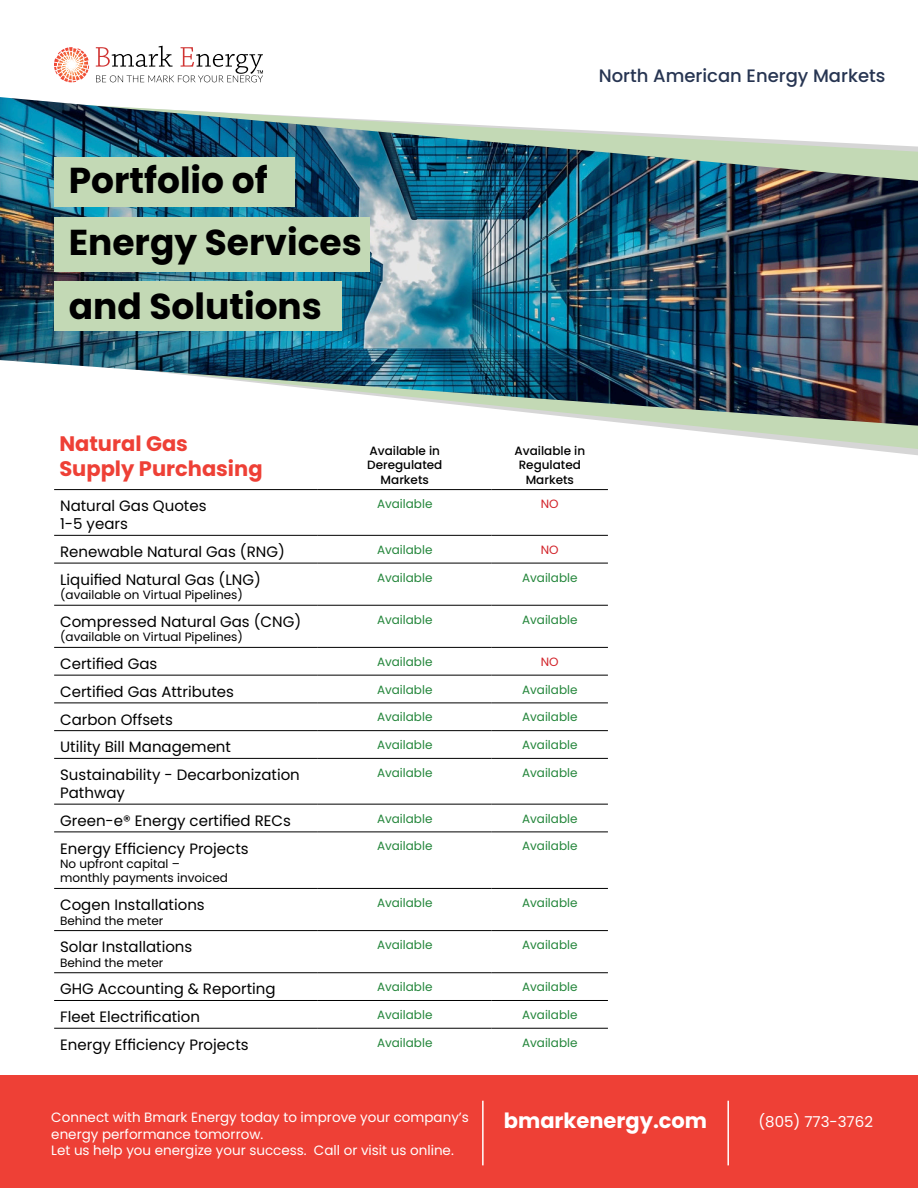
<style>
.page{position:relative;width:918px;height:1188px;background:#fff}
.page>*{position:absolute;margin:0;border:0;box-sizing:border-box;transform-origin:0 0}
.Table{font:700 36px "Poppins";color:#000}
.Table-2{font:700 21px/25.2px "Poppins";color:#ee4036}
.t1{font:700 21px "Poppins";color:#fff}
.Table-3{font:500 18px "Poppins";color:#273552}
.Table-4{font:15px/18px "Poppins";color:#000}
.t2{font:15px "Poppins";color:#fff}
.t3{font:13.5px/16.2px "Poppins";color:#fff}
.Table-5{font:12px "Poppins";color:#24863b}
.Table-6{font:12px/14.4px "Poppins";color:#000}
.Table-7{font:500 12px "Poppins";color:#000}
.Table-8{font:12px "Poppins";color:#d2232a}
</style>
<div class="page">
<svg style="left:58px;top:47px;width:26px;height:10px"></svg>
<svg style="left:96px;top:46px;width:167px;height:36px"></svg>
<svg style="left:653px;top:426px;width:265px;height:23px"></svg>
<img style="left:0;top:97px;width:918px;height:329px">
<div style="left:54px;top:157px;width:240px;height:49px;background:#c3d9b5"></div>
<div style="left:54px;top:217px;width:316px;height:55px;background:#c3d9b5"></div>
<div style="left:54px;top:281px;width:288px;height:49px;background:#c3d9b5"></div>
<hr style="left:54px;top:489px;width:264px;height:1px;background:#000">
<hr style="left:318px;top:489px;width:174px;height:1px;background:#000">
<hr style="left:492px;top:489px;width:116px;height:1px;background:#000">
<hr style="left:54px;top:535px;width:264px;height:1px;background:#000">
<hr style="left:318px;top:535px;width:174px;height:1px;background:#000">
<hr style="left:492px;top:535px;width:116px;height:1px;background:#000">
<hr style="left:54px;top:563px;width:264px;height:1px;background:#000">
<hr style="left:318px;top:563px;width:174px;height:1px;background:#000">
<hr style="left:492px;top:563px;width:116px;height:1px;background:#000">
<hr style="left:54px;top:605px;width:264px;height:1px;background:#000">
<hr style="left:318px;top:605px;width:174px;height:1px;background:#000">
<hr style="left:492px;top:605px;width:116px;height:1px;background:#000">
<hr style="left:54px;top:647px;width:264px;height:1px;background:#000">
<hr style="left:318px;top:647px;width:174px;height:1px;background:#000">
<hr style="left:492px;top:647px;width:116px;height:1px;background:#000">
<hr style="left:54px;top:675px;width:264px;height:1px;background:#000">
<hr style="left:318px;top:675px;width:174px;height:1px;background:#000">
<hr style="left:492px;top:675px;width:116px;height:1px;background:#000">
<hr style="left:54px;top:703px;width:264px;height:1px;background:#000">
<hr style="left:318px;top:703px;width:174px;height:1px;background:#000">
<hr style="left:492px;top:703px;width:116px;height:1px;background:#000">
<hr style="left:54px;top:730px;width:264px;height:1px;background:#000">
<hr style="left:318px;top:730px;width:174px;height:1px;background:#000">
<hr style="left:492px;top:730px;width:116px;height:1px;background:#000">
<hr style="left:54px;top:758px;width:264px;height:1px;background:#000">
<hr style="left:318px;top:758px;width:174px;height:1px;background:#000">
<hr style="left:492px;top:758px;width:116px;height:1px;background:#000">
<hr style="left:54px;top:804px;width:264px;height:1px;background:#000">
<hr style="left:318px;top:804px;width:174px;height:1px;background:#000">
<hr style="left:492px;top:804px;width:116px;height:1px;background:#000">
<hr style="left:54px;top:832px;width:264px;height:1px;background:#000">
<hr style="left:318px;top:832px;width:174px;height:1px;background:#000">
<hr style="left:492px;top:832px;width:116px;height:1px;background:#000">
<hr style="left:54px;top:888px;width:264px;height:1px;background:#000">
<hr style="left:318px;top:888px;width:174px;height:1px;background:#000">
<hr style="left:492px;top:888px;width:116px;height:1px;background:#000">
<hr style="left:54px;top:930px;width:264px;height:1px;background:#000">
<hr style="left:318px;top:930px;width:174px;height:1px;background:#000">
<hr style="left:492px;top:930px;width:116px;height:1px;background:#000">
<hr style="left:54px;top:972px;width:264px;height:1px;background:#000">
<hr style="left:318px;top:972px;width:174px;height:1px;background:#000">
<hr style="left:492px;top:972px;width:116px;height:1px;background:#000">
<hr style="left:54px;top:1000px;width:264px;height:1px;background:#000">
<hr style="left:318px;top:1000px;width:174px;height:1px;background:#000">
<hr style="left:492px;top:1000px;width:116px;height:1px;background:#000">
<hr style="left:54px;top:1028px;width:264px;height:1px;background:#000">
<hr style="left:318px;top:1028px;width:174px;height:1px;background:#000">
<hr style="left:492px;top:1028px;width:116px;height:1px;background:#000">
<div style="left:0;top:1076px;width:918px;height:112px;background:#ee4036"></div>
<hr style="left:482px;top:1101px;width:2px;height:64px;background:#fff">
<hr style="left:727px;top:1101px;width:2px;height:64px;background:#fff">
<p class="Table" style="left:69px;top:160px;width:201px">Portfolio of</p>
<p class="Table" style="left:69px;top:221px;width:295px">Energy Services</p>
<p class="Table" style="left:69px;top:285px;width:255px">and Solutions</p>
<p class="Table-3" style="left:599px;top:66px;width:288px">North American Energy Markets</p>
<p class="Table-2" style="left:59px;top:431px;width:205px">Natural Gas<br>Supply Purchasing</p>
<p class="Table-7" style="left:369px;top:444px;width:72px">Available in</p>
<p class="Table-7" style="left:367px;top:458px;width:77px">Deregulated</p>
<p class="Table-7" style="left:381px;top:472px;width:50px">Markets</p>
<p class="Table-7" style="left:514px;top:444px;width:72px">Available in</p>
<p class="Table-7" style="left:519px;top:458px;width:64px">Regulated</p>
<p class="Table-7" style="left:526px;top:472px;width:50px">Markets</p>
<p class="Table-4" style="left:60px;top:497px;width:148px">Natural Gas Quotes<br>1-5 years</p>
<p class="Table-5" style="left:377px;top:497px;width:57px">Available</p>
<p class="Table-8" style="left:541px;top:497px;width:19px">NO</p>
<p class="Table-4" style="left:60px;top:543px;width:226px">Renewable Natural Gas (RNG)</p>
<p class="Table-5" style="left:377px;top:543px;width:57px">Available</p>
<p class="Table-8" style="left:541px;top:543px;width:19px">NO</p>
<p class="Table-4" style="left:60px;top:571px;width:202px">Liquified Natural Gas (LNG)</p>
<p class="Table-6" style="left:60px;top:588px;width:184px">(available on Virtual Pipelines)</p>
<p class="Table-5" style="left:377px;top:571px;width:57px">Available</p>
<p class="Table-5" style="left:522px;top:571px;width:57px">Available</p>
<p class="Table-4" style="left:60px;top:613px;width:243px">Compressed Natural Gas (CNG)</p>
<p class="Table-6" style="left:60px;top:630px;width:184px">(available on Virtual Pipelines)</p>
<p class="Table-5" style="left:377px;top:613px;width:57px">Available</p>
<p class="Table-5" style="left:522px;top:613px;width:57px">Available</p>
<p class="Table-4" style="left:60px;top:655px;width:99px">Certified Gas</p>
<p class="Table-5" style="left:377px;top:655px;width:57px">Available</p>
<p class="Table-8" style="left:541px;top:655px;width:19px">NO</p>
<p class="Table-4" style="left:60px;top:683px;width:175px">Certified Gas Attributes</p>
<p class="Table-5" style="left:377px;top:683px;width:57px">Available</p>
<p class="Table-5" style="left:522px;top:683px;width:57px">Available</p>
<p class="Table-4" style="left:60px;top:710px;width:114px">Carbon Offsets</p>
<p class="Table-5" style="left:377px;top:710px;width:57px">Available</p>
<p class="Table-5" style="left:522px;top:710px;width:57px">Available</p>
<p class="Table-4" style="left:60px;top:738px;width:172px">Utility Bill Management</p>
<p class="Table-5" style="left:377px;top:738px;width:57px">Available</p>
<p class="Table-5" style="left:522px;top:738px;width:57px">Available</p>
<p class="Table-4" style="left:60px;top:766px;width:241px">Sustainability - Decarbonization<br>Pathway</p>
<p class="Table-5" style="left:377px;top:766px;width:57px">Available</p>
<p class="Table-5" style="left:522px;top:766px;width:57px">Available</p>
<p class="Table-4" style="left:60px;top:812px;width:232px">Green-e® Energy certified RECs</p>
<p class="Table-5" style="left:377px;top:812px;width:57px">Available</p>
<p class="Table-5" style="left:522px;top:812px;width:57px">Available</p>
<p class="Table-4" style="left:60px;top:839px;width:190px">Energy Efficiency Projects</p>
<p class="Table-6" style="left:60px;top:857px;width:169px">No upfront capital – monthly payments invoiced</p>
<p class="Table-5" style="left:377px;top:839px;width:57px">Available</p>
<p class="Table-5" style="left:522px;top:839px;width:57px">Available</p>
<p class="Table-4" style="left:60px;top:896px;width:146px">Cogen Installations</p>
<p class="Table-6" style="left:60px;top:913px;width:105px">Behind the meter</p>
<p class="Table-4" style="left:60px;top:938px;width:134px">Solar Installations</p>
<p class="Table-6" style="left:60px;top:955px;width:105px">Behind the meter</p>
<p class="Table-5" style="left:377px;top:896px;width:57px">Available</p>
<p class="Table-5" style="left:522px;top:896px;width:57px">Available</p>
<p class="Table-5" style="left:377px;top:938px;width:57px">Available</p>
<p class="Table-5" style="left:522px;top:938px;width:57px">Available</p>
<p class="Table-4" style="left:60px;top:980px;width:217px">GHG Accounting &amp; Reporting</p>
<p class="Table-5" style="left:377px;top:980px;width:57px">Available</p>
<p class="Table-5" style="left:522px;top:980px;width:57px">Available</p>
<p class="Table-4" style="left:60px;top:1008px;width:142px">Fleet Electrification</p>
<p class="Table-5" style="left:377px;top:1008px;width:57px">Available</p>
<p class="Table-5" style="left:522px;top:1008px;width:57px">Available</p>
<p class="Table-4" style="left:60px;top:1036px;width:190px">Energy Efficiency Projects</p>
<p class="Table-5" style="left:377px;top:1036px;width:57px">Available</p>
<p class="Table-5" style="left:522px;top:1036px;width:57px">Available</p>
<p class="t3" style="left:51px;top:1110px;width:419px">Connect with Bmark Energy today to improve your company’s</p>
<h2 class="t1" style="left:504px;top:1108px;width:205px">bmarkenergy.com</h2>
<p class="t2" style="left:758px;top:1113px;width:116px">(805) 773-3762</p>
<p class="t3" style="left:51px;top:1126px;width:404px">energy performance tomorrow.<br>Let us help you energize your success. Call or visit us online.</p>
</div>
